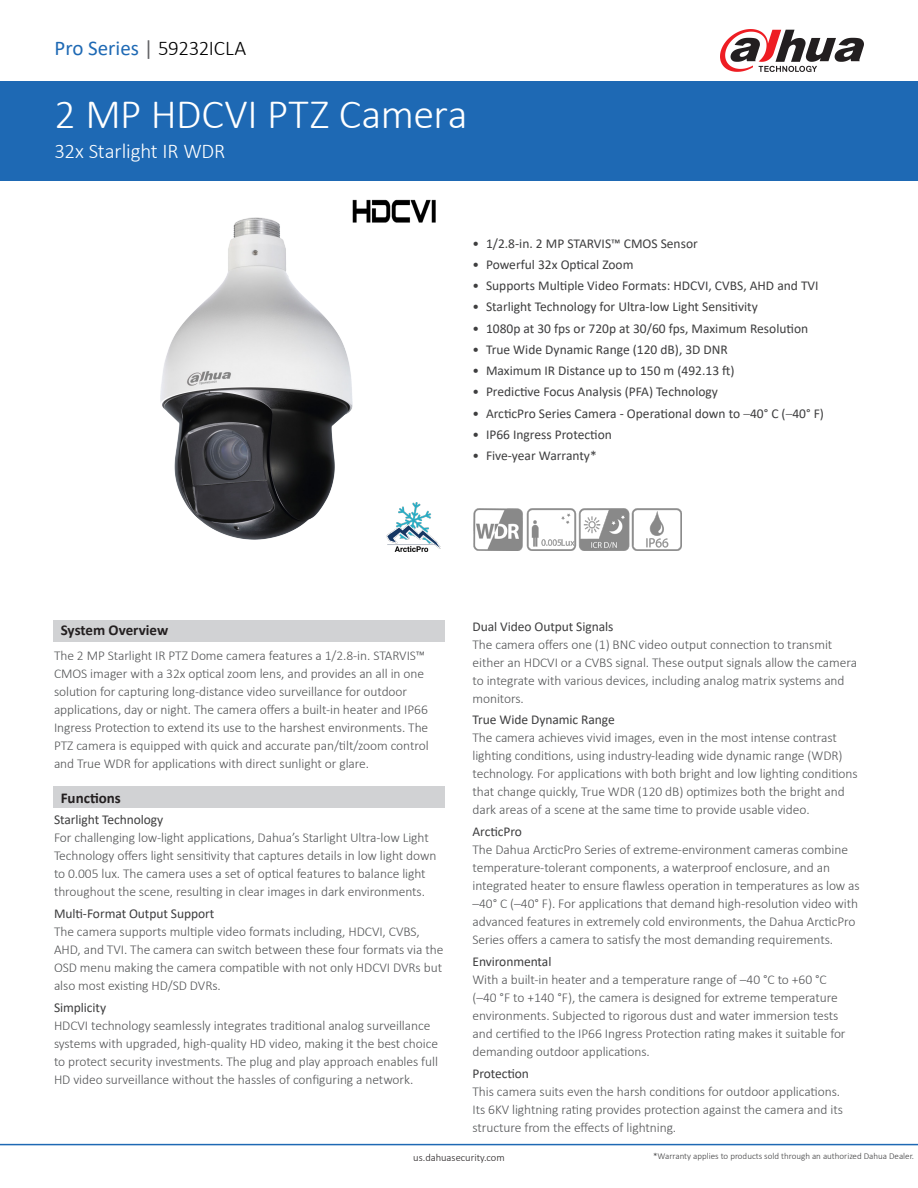
<style>
.page{position:relative;width:918px;height:1188px;background:#fff}
.page>*{position:absolute;margin:0;border:0;box-sizing:border-box;transform-origin:0 0}
.t1{font:300 42px "Calibri";letter-spacing:-.005em;color:#fff}
.t2{font:21px "Calibri";color:#1e69b4}
.t3{font:300 21px "Calibri";letter-spacing:-.01em;color:#fff}
.Section_Heading{font:700 15px "Calibri";color:#231f20}
.FrontMatter_Text{font:300 13.5px/18px "Calibri";letter-spacing:-.005em;color:#545557}
.FrontMatter_Headline{font:13.5px "Calibri";color:#3e3e3f}
.t4{font:300 10.5px "Calibri";color:#231f20}
.t5{font:300 9px "Calibri";color:#3e3e3f}
.s1{color:#636366}
.s2{font-weight:300;color:#000}
.s3{font-weight:300}
</style>
<div class="page">
<div style="left:0;top:81px;width:918px;height:100px;background:#1e69b4"></div>
<div style="left:53px;top:621px;width:392px;height:21px;background:#d1d2d4"></div>
<div style="left:53px;top:786px;width:392px;height:22px;background:#d1d2d4"></div>
<hr style="left:0;top:1144px;width:918px;height:1px;background:#1e69b4">
<svg style="left:720px;top:29px;width:144px;height:43px"></svg>
<img style="left:160px;top:218px;width:193px;height:321px">
<img style="left:473px;top:508px;width:209px;height:43px">
<img style="left:348px;top:199px;width:88px;height:31px">
<img style="left:387px;top:502px;width:54px;height:49px">
<p class="t2" style="left:55px;top:34px;width:193px">Pro Series <span class="s1">|</span> <span class="s2">59232ICLA</span></p>
<p class="t1" style="left:55px;top:88px;width:415px">2 MP HDCVI PTZ Camera</p>
<p class="t3" style="left:55px;top:138px;width:172px">32x Starlight IR WDR</p>
<p class="FrontMatter_Headline" style="left:472px;top:234px;width:227px">• 1/2.8-in. 2 MP STARVIS™ CMOS Sensor</p>
<p class="FrontMatter_Headline" style="left:472px;top:255px;width:163px">• Powerful 32x Optical Zoom</p>
<p class="FrontMatter_Headline" style="left:472px;top:276px;width:348px">• Supports Multiple Video Formats: HDCVI, CVBS, AHD and TVI</p>
<p class="FrontMatter_Headline" style="left:472px;top:298px;width:287px">• Starlight Technology for Ultra-low Light Sensitivity</p>
<p class="FrontMatter_Headline" style="left:472px;top:319px;width:337px">• 1080p at 30 fps or 720p at 30/60 fps, Maximum Resolution</p>
<p class="FrontMatter_Headline" style="left:472px;top:340px;width:257px">• True Wide Dynamic Range (120 dB), 3D DNR</p>
<p class="FrontMatter_Headline" style="left:472px;top:361px;width:264px">• Maximum IR Distance up to 150 m (492.13 ft)</p>
<p class="FrontMatter_Headline" style="left:472px;top:383px;width:247px">• Predictive Focus Analysis (PFA) Technology</p>
<p class="FrontMatter_Headline" style="left:472px;top:404px;width:353px">• ArcticPro Series Camera - Operational down to <span class="s3">–</span>40° C (<span class="s3">–</span>40° F)</p>
<p class="FrontMatter_Headline" style="left:472px;top:425px;width:141px">• IP66 Ingress Protection</p>
<p class="FrontMatter_Headline" style="left:472px;top:446px;width:126px">• Five-year Warranty*</p>
<p class="FrontMatter_Headline" style="left:472px;top:617px;width:142px">Dual Video Output Signals</p>
<p class="FrontMatter_Text" style="left:472px;top:635px;width:386px">The camera offers one (1) BNC video output connection to transmit either an HDCVI or a CVBS signal. These output signals allow the camera to integrate with various devices, including analog matrix systems and monitors.</p>
<p class="FrontMatter_Headline" style="left:472px;top:711px;width:144px">True Wide Dynamic Range</p>
<p class="FrontMatter_Text" style="left:472px;top:729px;width:387px">The camera achieves vivid images, even in the most intense contrast lighting conditions, using industry-leading wide dynamic range (WDR) technology. For applications with both bright and low lighting conditions that change quickly, True WDR (120 dB) optimizes both the bright and dark areas of a scene at the same time to provide usable video.</p>
<p class="FrontMatter_Headline" style="left:472px;top:822px;width:51px">ArcticPro</p>
<p class="FrontMatter_Text" style="left:472px;top:841px;width:389px">The Dahua ArcticPro Series of extreme-environment cameras combine temperature-tolerant components, a waterproof enclosure, and an integrated heater to ensure flawless operation in temperatures as low as –40° C (–40° F). For applications that demand high-resolution video with advanced features in extremely cold environments, the Dahua ArcticPro Series offers a camera to satisfy the most demanding requirements.</p>
<p class="FrontMatter_Headline" style="left:472px;top:952px;width:80px">Environmental</p>
<p class="FrontMatter_Text" style="left:472px;top:970px;width:375px">With a built-in heater and a temperature range of –40 °C to +60 °C (–40 °F to +140 °F), the camera is designed for extreme temperature environments. Subjected to rigorous dust and water immersion tests and certified to the IP66 Ingress Protection rating makes it suitable for demanding outdoor applications.</p>
<p class="FrontMatter_Headline" style="left:472px;top:1064px;width:58px">Protection</p>
<p class="FrontMatter_Text" style="left:472px;top:1082px;width:372px">This camera suits even the harsh conditions for outdoor applications.<br>Its 6KV lightning rating provides protection against the camera and its structure from the effects of lightning.</p>
<p class="t5" style="left:653px;top:1150px;width:262px">*Warranty applies to products sold through an authorized Dahua Dealer.</p>
<p class="Section_Heading" style="left:61px;top:620px;width:109px">System Overview</p>
<p class="FrontMatter_Text" style="left:54px;top:647px;width:376px">The 2 MP Starlight IR PTZ Dome camera features a 1/2.8-in. STARVIS™ CMOS imager with a 32x optical zoom lens, and provides an all in one solution for capturing long-distance video surveillance for outdoor applications, day or night. The camera offers a built-in heater and IP66<br>Ingress Protection to extend its use to the harshest environments. The PTZ camera is equipped with quick and accurate pan/tilt/zoom control and True WDR for applications with direct sunlight or glare.</p>
<p class="Section_Heading" style="left:61px;top:787px;width:62px">Functions</p>
<p class="FrontMatter_Headline" style="left:54px;top:811px;width:111px">Starlight Technology</p>
<p class="FrontMatter_Text" style="left:54px;top:829px;width:384px">For challenging low-light applications, Dahua’s Starlight Ultra-low Light Technology offers light sensitivity that captures details in low light down to 0.005 lux. The camera uses a set of optical features to balance light throughout the scene, resulting in clear images in dark environments.</p>
<p class="FrontMatter_Headline" style="left:54px;top:904px;width:162px">Multi-Format Output Support</p>
<p class="FrontMatter_Text" style="left:54px;top:923px;width:391px">The camera supports multiple video formats including, HDCVI, CVBS, AHD, and TVI. The camera can switch between these four formats via the OSD menu making the camera compatible with not only HDCVI DVRs but also most existing HD/SD DVRs.</p>
<p class="FrontMatter_Headline" style="left:54px;top:998px;width:54px">Simplicity</p>
<p class="FrontMatter_Text" style="left:54px;top:1016px;width:386px">HDCVI technology seamlessly integrates traditional analog surveillance systems with upgraded, high-quality HD video, making it the best choice to protect security investments. The plug and play approach enables full HD video surveillance without the hassles of configuring a network.</p>
<p class="t4" style="left:413px;top:1151px;width:93px">us.dahuasecurity.com</p>
</div>
